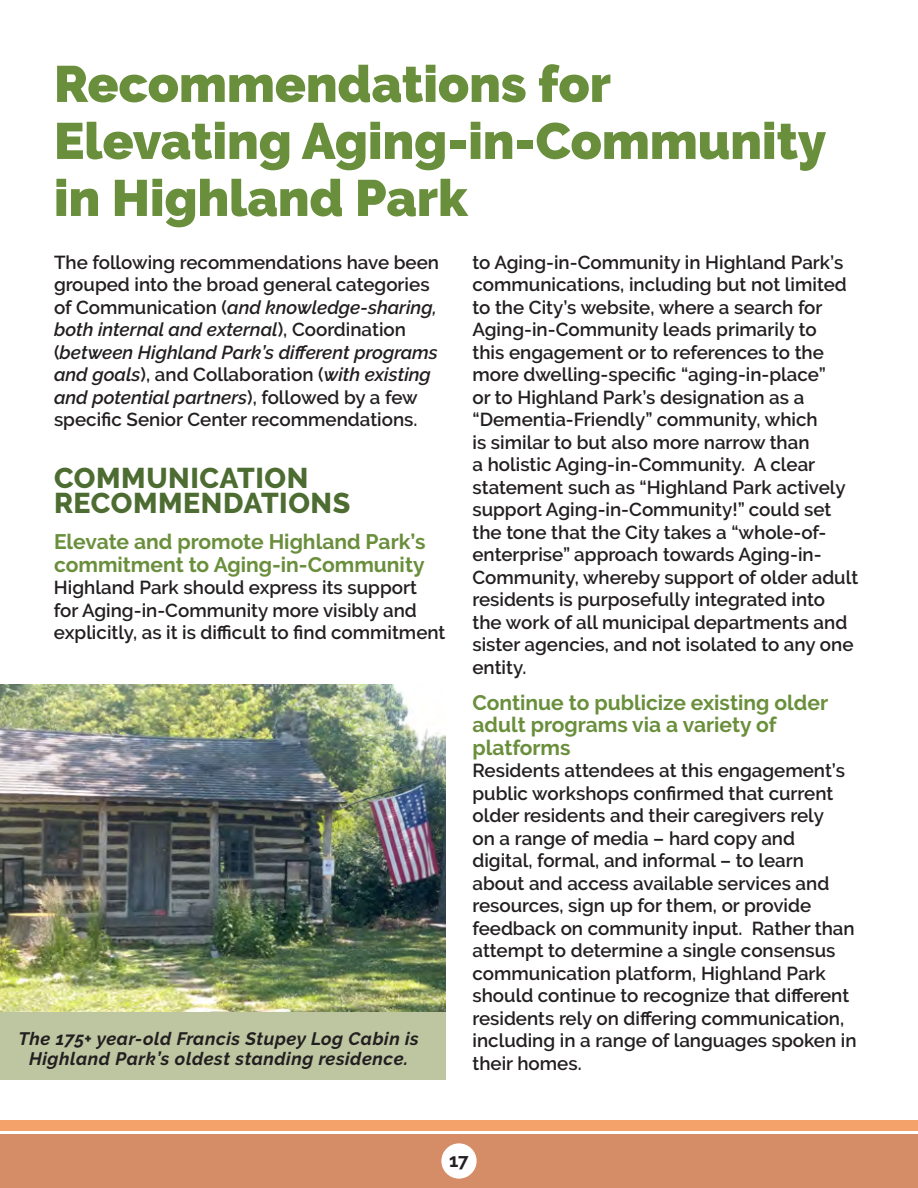
<style>
.page{position:relative;width:918px;height:1188px;background:#fff}
.page>*{position:absolute;margin:0;border:0;box-sizing:border-box;transform-origin:0 0}
.t1{font:900 51px/57px "Raleway";color:#6a8f3c}
.header1{font:800 28.5px/25.5px "Raleway";letter-spacing:.02em;color:#4d6c31}
.header1-2{font:700 21px/22.5px "Raleway";color:#6a8f3c}
.header1-3{font:600 18.75px/22.5px "Raleway";color:#231f20}
.body{font:600 18.75px/22.5px "Raleway";color:#231f20}
.t2{font:700 18.75px "Raleway";color:#231f20}
.body-2{font:italic 700 18px/20.2px "Raleway";letter-spacing:.03em;color:#231f20;text-align:center}
.s1{font-style:italic}
</style>
<div class="page">
<div style="left:0;top:1134px;width:918px;height:54px;background:#d58d68"></div>
<div style="left:0;top:1120px;width:918px;height:11px;background:#f4a269"></div>
<div style="left:441px;top:1143px;width:36px;height:36px;background:#fff;border-radius:50%"></div>
<img style="left:0;top:684px;width:446px;height:329px">
<div style="left:0;top:1013px;width:446px;height:67px;background:#bdc6a1"></div>
<p class="t1" style="left:54px;top:56px;width:774px">Recommendations for<br>Elevating Aging-in-Community in Highland Park</p>
<p class="body" style="left:54px;top:251px;width:387px">The following recommendations have been grouped into the broad general categories of Communication (<span class="s1">and knowledge-sharing, both internal and external</span>), Coordination (<span class="s1">between Highland Park’s different programs and goals</span>), and Collaboration (<span class="s1">with existing and potential partners</span>), followed by a few specific Senior Center recommendations.</p>
<p class="header1" style="left:54px;top:465px;width:298px">COMMUNICATION<br>RECOMMENDATIONS</p>
<p class="header1-2" style="left:54px;top:531px;width:373px">Elevate and promote Highland Park’s commitment to Aging-in-Community</p>
<p class="header1-3" style="left:54px;top:576px;width:393px">Highland Park should express its support for Aging-in-Community more visibly and explicitly, as it is difficult to find commitment</p>
<p class="header1-3" style="left:472px;top:251px;width:387px">to Aging-in-Community in Highland Park’s communications, including but not limited to the City’s website, where a search for Aging-in-Community leads primarily to<br>this engagement or to references to the more dwelling-specific “aging-in-place”<br>or to Highland Park’s designation as a “Dementia-Friendly” community, which<br>is similar to but also more narrow than<br>a holistic Aging-in-Community. A clear statement such as “Highland Park actively support Aging-in-Community!” could set the tone that the City takes a “whole-of&shy;enterprise” approach towards Aging-in-Community, whereby support of older adult residents is purposefully integrated into the work of all municipal departments and sister agencies, and not isolated to any one entity.</p>
<p class="header1-2" style="left:472px;top:691px;width:357px">Continue to publicize existing older adult programs via a variety of platforms</p>
<p class="header1-3" style="left:472px;top:759px;width:386px">Residents attendees at this engagement’s public workshops confirmed that current older residents and their caregivers rely<br>on a range of media – hard copy and digital, formal, and informal – to learn about and access available services and resources, sign up for them, or provide feedback on community input. Rather than attempt to determine a single consensus communication platform, Highland Park should continue to recognize that different residents rely on differing communication, including in a range of languages spoken in their homes.</p>
<p class="body-2" style="left:18px;top:1028px;width:402px">The 175+ year-old Francis Stupey Log Cabin is<br>Highland Park’s oldest standing residence.</p>
<p class="t2" style="left:449px;top:1149px;width:21px">17</p>
</div>
